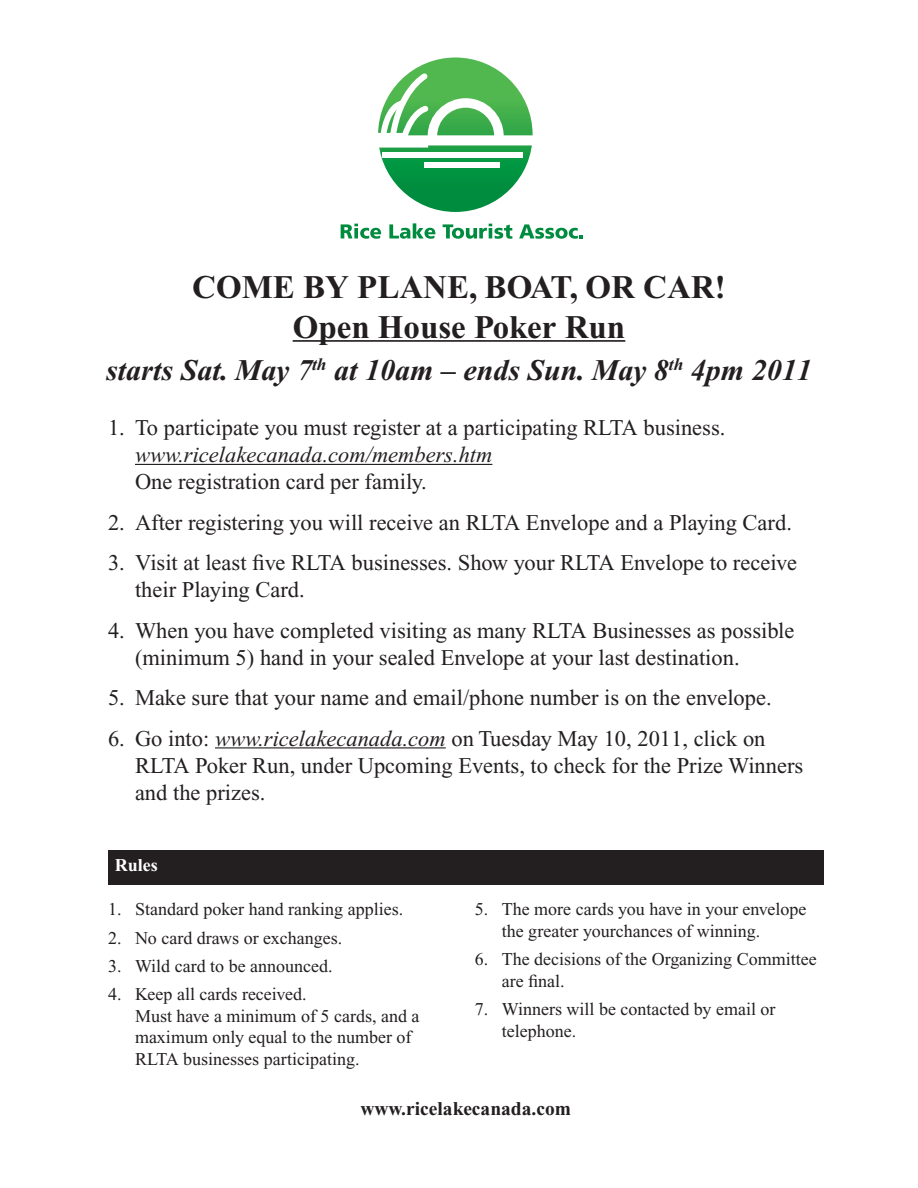
<style>
.page{position:relative;width:918px;height:1188px;background:#fff}
.page>*{position:absolute;margin:0;border:0;box-sizing:border-box;transform-origin:0 0}
.t1{font:700 33px/39.6px "Times New Roman";color:#231f20;text-align:center}
.t2{font:italic 700 30px "Times New Roman";color:#231f20}
.t3{font:22.5px/27px "Times New Roman";color:#231f20}
.t4{font:700 19.5px "Times New Roman";color:#231f20}
.t5{font:18px/21.6px "Times New Roman";color:#231f20}
.t6{font:700 18px "Times New Roman";color:#fff}
.s1{font-style:italic}
</style>
<div class="page">
<hr style="left:293px;top:340px;width:332px;height:2px;background:#231f20">
<hr style="left:135px;top:464px;width:357px;height:1px;background:#231f20">
<hr style="left:215px;top:747px;width:231px;height:1px;background:#231f20">
<div style="left:108px;top:850px;width:716px;height:35px;background:#231f20"></div>
<svg style="left:378px;top:57px;width:155px;height:155px;background:#149a47"></svg>
<div style="left:382px;top:152px;width:140px;height:6px;background:#fff"></div>
<div style="left:424px;top:163px;width:76px;height:5px;background:#fff"></div>
<svg style="left:378px;top:73px;width:155px;height:75px"></svg>
<svg style="left:341px;top:224px;width:40px;height:15px"></svg>
<svg style="left:389px;top:223px;width:46px;height:16px"></svg>
<svg style="left:443px;top:224px;width:69px;height:15px"></svg>
<svg style="left:519px;top:224px;width:64px;height:15px"></svg>
<p class="t1" style="left:192px;top:267px;width:535px">COME BY PLANE, BOAT, OR CAR!<br>Open House Poker Run</p>
<p class="t2" style="left:106px;top:354px;width:707px">starts Sat. May 7<sup>th</sup> at 10am – ends Sun. May 8<sup>th</sup> 4pm 2011</p>
<p class="t3" style="left:135px;top:414px;width:592px;text-indent:-27px">1. To participate you must register at a participating RLTA business. <span class="s1">www.ricelakecanada.com/members.htm<br></span>One registration card per family.</p>
<p class="t3" style="left:108px;top:509px;width:685px">2. After registering you will receive an RLTA Envelope and a Playing Card.</p>
<p class="t3" style="left:135px;top:549px;width:663px;text-indent:-27px">3. Visit at least five RLTA businesses. Show your RLTA Envelope to receive their Playing Card.</p>
<p class="t3" style="left:135px;top:617px;width:661px;text-indent:-27px">4. When you have completed visiting as many RLTA Businesses as possible (minimum 5) hand in your sealed Envelope at your last destination.</p>
<p class="t3" style="left:108px;top:684px;width:665px">5. Make sure that your name and email/phone number is on the envelope.</p>
<p class="t3" style="left:135px;top:725px;width:670px;text-indent:-27px">6. Go into: <span class="s1">www.ricelakecanada.com</span> on Tuesday May 10, 2011, click on<br>RLTA Poker Run, under Upcoming Events, to check for the Prize Winners and the prizes.</p>
<p class="t6" style="left:115px;top:855px;width:45px">Rules</p>
<p class="t5" style="left:108px;top:898px;width:297px">1. Standard poker hand ranking applies.</p>
<p class="t5" style="left:108px;top:927px;width:236px">2. No card draws or exchanges.</p>
<p class="t5" style="left:108px;top:955px;width:226px">3. Wild card to be announced.</p>
<p class="t5" style="left:135px;top:984px;width:286px;text-indent:-27px">4. Keep all cards received.<br>Must have a minimum of 5 cards, and a maximum only equal to the number of<br>RLTA businesses participating.</p>
<p class="t5" style="left:502px;top:898px;width:306px;text-indent:-27px">5. The more cards you have in your envelope the greater yourchances of winning.</p>
<p class="t5" style="left:502px;top:948px;width:317px;text-indent:-27px">6. The decisions of the Organizing Committee are final.</p>
<p class="t5" style="left:502px;top:998px;width:275px;text-indent:-27px">7. Winners will be contacted by email or telephone.</p>
<p class="t4" style="left:360px;top:1097px;width:212px">www.ricelakecanada.com</p>
</div>
